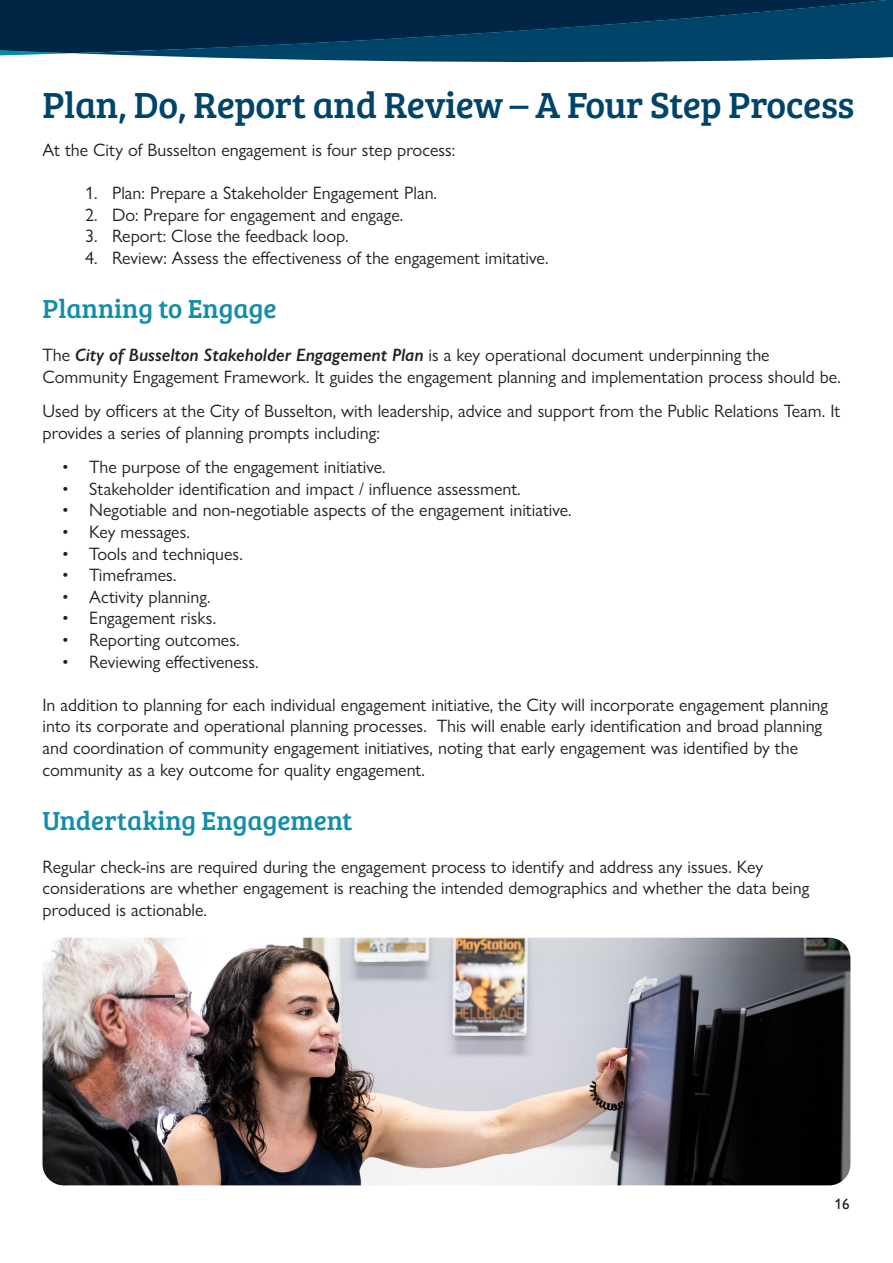
<style>
.page{position:relative;width:893px;height:1263px;background:#fff}
.page>*{position:absolute;margin:0;border:0;box-sizing:border-box;transform-origin:0 0}
.t1{font:37.5px "Bree Serif";letter-spacing:-.01em;color:#00446a}
.t2{font:27px "Bree Serif";color:#148da8}
.t3{font:18px/21.6px "Gill Sans Nova";color:#231f20}
.t4{font:15px "Gill Sans Nova";color:#231f20}
.s1{font-weight:600;font-style:italic}
</style>
<div class="page">
<img style="left:43px;top:938px;width:807px;height:247px">
<svg style="left:0;top:0;width:893px;height:63px;fill:#002545"></svg>
<p class="t1" style="left:43px;top:78px;width:813px">Plan, Do, Report and Review – A Four Step Process</p>
<p class="t3" style="left:43px;top:139px;width:414px">At the City of Busselton engagement is four step process:</p>
<p class="t3" style="left:85px;top:182px;width:354px">1. Plan: Prepare a Stakeholder Engagement Plan.</p>
<p class="t3" style="left:85px;top:204px;width:320px">2. Do: Prepare for engagement and engage.</p>
<p class="t3" style="left:85px;top:225px;width:265px">3. Report: Close the feedback loop.</p>
<p class="t3" style="left:85px;top:247px;width:465px">4. Review: Assess the effectiveness of the engagement imitative.</p>
<p class="t2" style="left:43px;top:289px;width:236px">Planning to Engage</p>
<p class="t3" style="left:43px;top:344px;width:800px">The <span class="s1">City of Busselton Stakeholder Engagement Plan</span> is a key operational document underpinning the<br>Community Engagement Framework. It guides the engagement planning and implementation process should be.</p>
<p class="t3" style="left:43px;top:400px;width:799px">Used by officers at the City of Busselton, with leadership, advice and support from the Public Relations Team. It provides a series of planning prompts including:</p>
<p class="t3" style="left:62px;top:456px;width:325px">• The purpose of the engagement initiative.</p>
<p class="t3" style="left:62px;top:478px;width:460px">• Stakeholder identification and impact / influence assessment.</p>
<p class="t3" style="left:62px;top:499px;width:511px">• Negotiable and non-negotiable aspects of the engagement initiative.</p>
<p class="t3" style="left:62px;top:521px;width:129px">• Key messages.</p>
<p class="t3" style="left:62px;top:542px;width:182px">• Tools and techniques.</p>
<p class="t3" style="left:62px;top:564px;width:116px">• Timeframes.</p>
<p class="t3" style="left:62px;top:586px;width:150px">• Activity planning.</p>
<p class="t3" style="left:62px;top:607px;width:155px">• Engagement risks.</p>
<p class="t3" style="left:62px;top:629px;width:179px">• Reporting outcomes.</p>
<p class="t3" style="left:62px;top:650px;width:198px">• Reviewing effectiveness.</p>
<p class="t3" style="left:43px;top:694px;width:787px">In addition to planning for each individual engagement initiative, the City will incorporate engagement planning into its corporate and operational planning processes. This will enable early identification and broad planning and coordination of community engagement initiatives, noting that early engagement was identified by the community as a key outcome for quality engagement.</p>
<p class="t2" style="left:43px;top:800px;width:311px">Undertaking Engagement</p>
<p class="t3" style="left:43px;top:856px;width:768px">Regular check-ins are required during the engagement process to identify and address any issues. Key considerations are whether engagement is reaching the intended demographics and whether the data being produced is actionable.</p>
<p class="t4" style="left:834px;top:1195px;width:16px">16</p>
</div>
